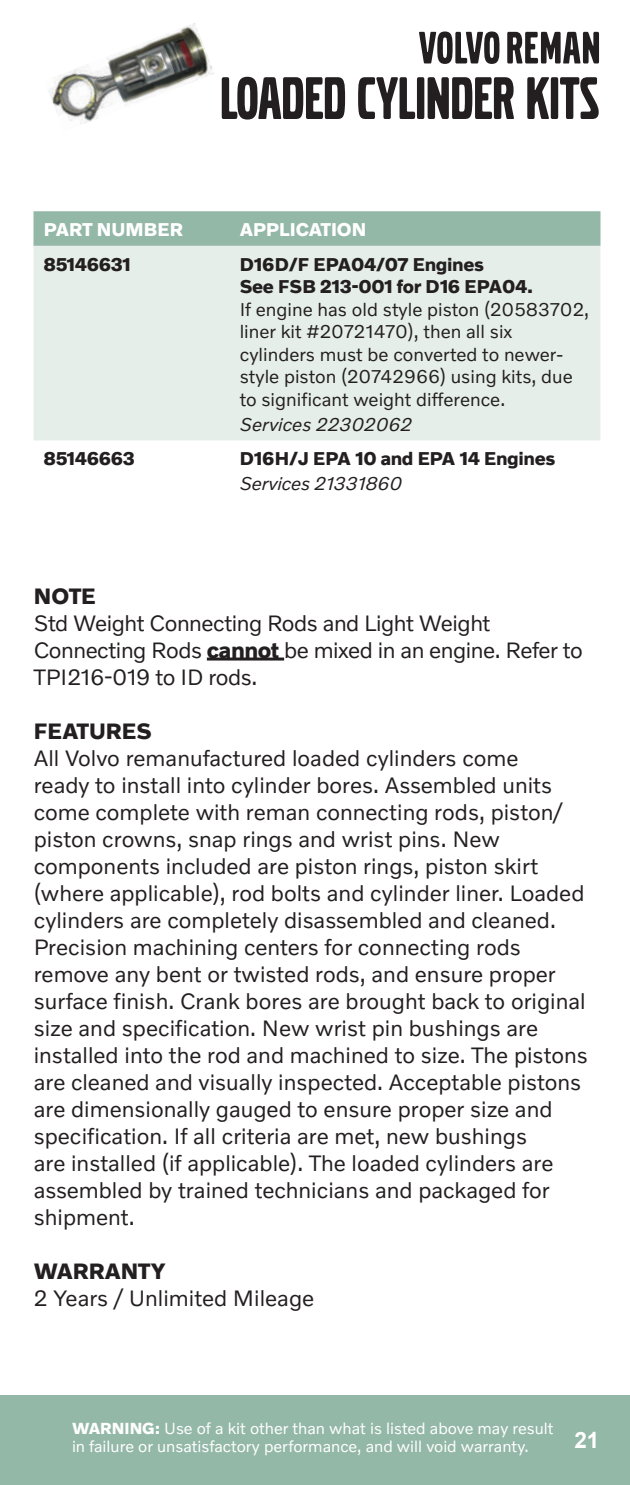
<style>
.page{position:relative;width:630px;height:1485px;background:#fff}
.page>*{position:absolute;margin:0;border:0;box-sizing:border-box;transform-origin:0 0}
.t1{font:62.75px "Volvo Broad Pro";color:#231f20}
.t2{font:22.5px/27px "Volvo Novum";color:#231f20}
.t3{font:22.5px/27px "Volvo Novum";letter-spacing:-.02em;color:#231f20}
.t4{font:700 22.5px "Volvo Novum";color:#231f20}
.t5{font:700 22.5px "Arial";color:#fff}
.t6{font:18.75px/22.5px "Volvo Novum";color:#231f20}
.t7{font:700 18.75px/22.5px "Volvo Novum";letter-spacing:-.02em;color:#231f20}
.t8{font:italic 18.75px "Volvo Novum";letter-spacing:-.01em;color:#231f20}
.t9{font:700 18.75px "Volvo Novum";color:#fff}
.t10{font:16.25px/17.5px "Volvo Novum";color:#fff}
.s1{font-weight:700}
</style>
<div class="page">
<div style="left:0;top:1395px;width:630px;height:90px;background:#94b8a8"></div>
<svg style="left:419px;top:31px;width:80px;height:33px"></svg>
<svg style="left:507px;top:32px;width:92px;height:31px"></svg>
<img style="left:48px;top:23px;width:166px;height:101px">
<div style="left:33px;top:211px;width:568px;height:35px;background:#94b8a8"></div>
<div style="left:33px;top:246px;width:568px;height:195px;background:#e6eeea"></div>
<hr style="left:207px;top:658px;width:77px;height:3px;background:#231f20">
<h1 class="t1" style="left:220px;top:69px;width:380px">LOADED CYLINDER KITS</h1>
<p class="t9" style="left:44px;top:218px;width:141px">PART NUMBER</p>
<p class="t9" style="left:240px;top:218px;width:128px">APPLICATION</p>
<p class="t7" style="left:43px;top:252px;width:89px">85146631</p>
<p class="t7" style="left:240px;top:252px;width:295px">D16D/F EPA04/07 Engines<br>See FSB 213-001 for D16 EPA04.</p>
<p class="t6" style="left:240px;top:297px;width:351px">If engine has old style piston (20583702, liner kit #20721470), then all six cylinders must be converted to newer&shy;style piston (20742966) using kits, due to significant weight difference.</p>
<p class="t8" style="left:240px;top:412px;width:174px">Services 22302062</p>
<p class="t7" style="left:43px;top:447px;width:93px">85146663</p>
<p class="t7" style="left:240px;top:447px;width:317px">D16H/J EPA 10 and EPA 14 Engines</p>
<p class="t8" style="left:240px;top:472px;width:164px">Services 21331860</p>
<p class="t4" style="left:34px;top:582px;width:64px">NOTE</p>
<p class="t3" style="left:34px;top:609px;width:551px">Std Weight Connecting Rods and Light Weight<br>Connecting Rods <span class="s1">cannot</span> be mixed in an engine. Refer to<br>TPI216-019 to ID rods.</p>
<p class="t4" style="left:34px;top:717px;width:119px">FEATURES</p>
<p class="t2" style="left:34px;top:744px;width:556px">All Volvo remanufactured loaded cylinders come<br>ready to install into cylinder bores. Assembled units come complete with reman connecting rods, piston/ piston crowns, snap rings and wrist pins. New components included are piston rings, piston skirt (where applicable), rod bolts and cylinder liner. Loaded cylinders are completely disassembled and cleaned.<br>Precision machining centers for connecting rods remove any bent or twisted rods, and ensure proper surface finish. Crank bores are brought back to original size and specification. New wrist pin bushings are installed into the rod and machined to size. The pistons are cleaned and visually inspected. Acceptable pistons are dimensionally gauged to ensure proper size and specification. If all criteria are met, new bushings<br>are installed (if applicable). The loaded cylinders are assembled by trained technicians and packaged for shipment.</p>
<p class="t4" style="left:34px;top:1257px;width:133px">WARRANTY</p>
<p class="t2" style="left:34px;top:1284px;width:282px">2 Years / Unlimited Mileage</p>
<p class="t10" style="left:72px;top:1419px;width:483px"><span class="s1">WARNING:</span> Use of a kit other than what is listed above may result in failure or unsatisfactory performance, and will void warranty.</p>
<p class="t5" style="left:574px;top:1425px;width:27px">21</p>
</div>
